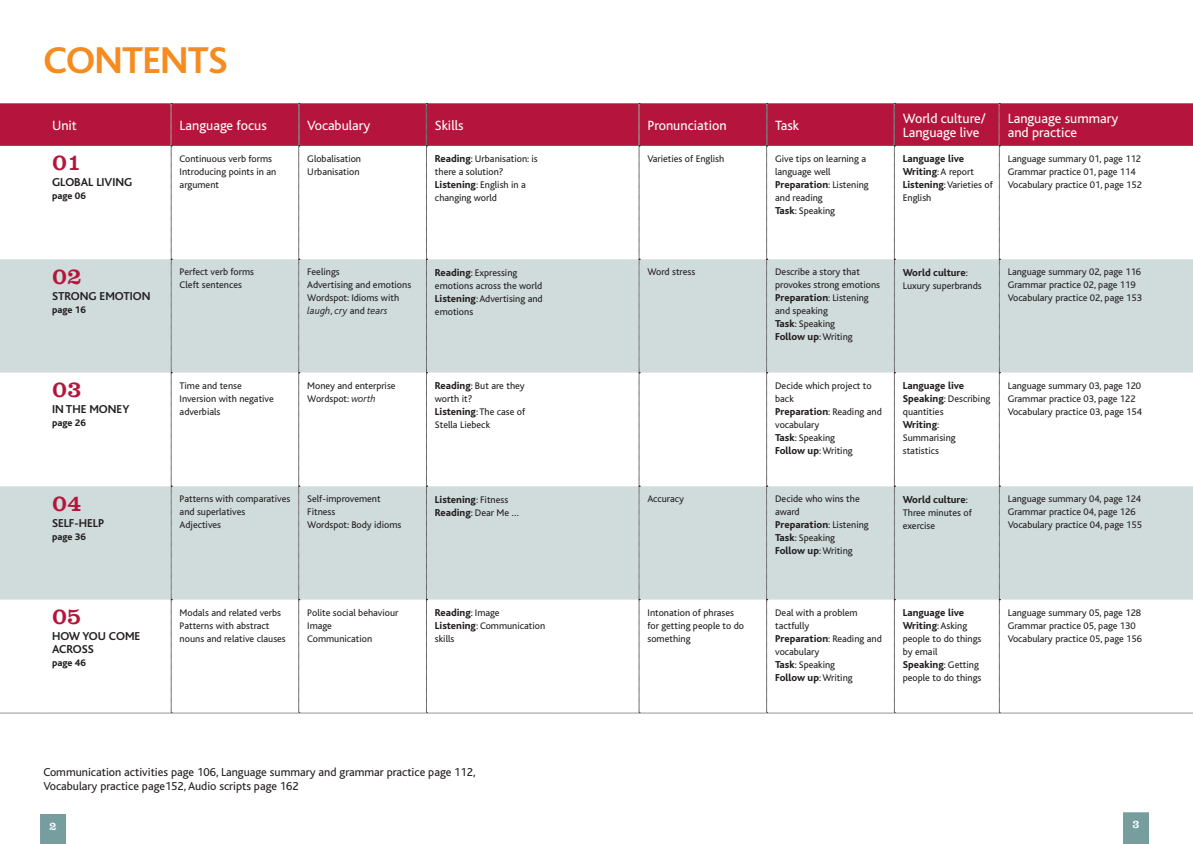
<style>
.page{position:relative;width:1193px;height:844px;background:#fff}
.page>*{position:absolute;margin:0;border:0;box-sizing:border-box;transform-origin:0 0}
.t1{font:700 39px "Bliss";letter-spacing:-.02em;color:#f68b1f}
.t2{font:500 24px "Clarendon Com";letter-spacing:-.01em;color:#b5153c}
.t3{font:14px/14px "Bliss";color:#fff}
.t4{font:12px/14px "Bliss";color:#231f20}
.t5{font:700 12px/13px "Bliss";color:#231f20}
.t6{font:500 12px "Clarendon Com";color:#fff}
.t7{font:800 10.5px/13px "Bliss";color:#231f20}
.t8{font:italic 300 10.5px "Bliss";color:#231f20}
.t9{font:10px/13px "Bliss";color:#231f20}
.t10{font:800 10px "Bliss";color:#231f20}
.s1{font-weight:800;font-size:10.5px}
.s2{font-weight:400;font-size:10px}
.s3{font-weight:400;font-style:normal;font-size:10px}
.s4{font-weight:300;font-style:italic;font-size:10.5px}
</style>
<div class="page">
<div style="left:0;top:103px;width:1192px;height:43px;background:#b5153c"></div>
<div style="left:0;top:259px;width:1192px;height:340px;background:#d0dbdc"></div>
<svg style="left:0;top:373px;width:1192px;height:113px"></svg>
<svg style="left:171px;top:103px;width:1px;height:609px"></svg>
<svg style="left:298px;top:103px;width:2px;height:609px"></svg>
<svg style="left:426px;top:103px;width:1px;height:609px"></svg>
<svg style="left:638px;top:103px;width:2px;height:609px"></svg>
<svg style="left:766px;top:103px;width:1px;height:609px"></svg>
<svg style="left:893px;top:103px;width:2px;height:609px"></svg>
<svg style="left:998px;top:103px;width:2px;height:609px"></svg>
<hr style="left:0;top:712px;width:43px;height:1px;background:#939598">
<hr style="left:43px;top:712px;width:128px;height:1px;background:#939598">
<hr style="left:171px;top:712px;width:128px;height:1px;background:#939598">
<hr style="left:299px;top:712px;width:127px;height:1px;background:#939598">
<hr style="left:426px;top:712px;width:128px;height:1px;background:#939598">
<hr style="left:554px;top:712px;width:85px;height:1px;background:#939598">
<hr style="left:639px;top:712px;width:127px;height:1px;background:#939598">
<hr style="left:766px;top:712px;width:128px;height:1px;background:#939598">
<hr style="left:894px;top:712px;width:105px;height:1px;background:#939598">
<hr style="left:999px;top:712px;width:161px;height:1px;background:#939598">
<hr style="left:1160px;top:712px;width:32px;height:1px;background:#939598">
<svg style="left:1123px;top:812px;width:26px;height:32px"></svg>
<svg style="left:40px;top:814px;width:26px;height:30px"></svg>
<h1 class="t1" style="left:43px;top:40px;width:186px">CONTENTS</h1>
<h3 class="t3" style="left:52px;top:119px;width:26px">Unit</h3>
<h3 class="t3" style="left:180px;top:119px;width:89px">Language focus</h3>
<h3 class="t3" style="left:307px;top:119px;width:65px">Vocabulary</h3>
<h3 class="t3" style="left:435px;top:119px;width:30px">Skills</h3>
<h3 class="t3" style="left:647px;top:119px;width:80px">Pronunciation</h3>
<h3 class="t3" style="left:775px;top:119px;width:25px">Task</h3>
<h3 class="t3" style="left:902px;top:112px;width:84px">World culture/<br>Language live</h3>
<h3 class="t3" style="left:1007px;top:112px;width:112px">Language summary and practice</h3>
<h2 class="t2" style="left:52px;top:149px;width:31px">01</h2>
<p class="t5" style="left:52px;top:176px;width:82px">GLOBAL LIVING</p>
<p class="t10" style="left:52px;top:191px;width:35px">page 06</p>
<p class="t9" style="left:180px;top:152px;width:98px">Continuous verb forms<br>Introducing points in an argument</p>
<p class="t9" style="left:307px;top:152px;width:55px">Globalisation<br>Urbanisation</p>
<p class="t9" style="left:435px;top:153px;width:104px"><span class="s1">Reading</span>: Urbanisation: is there a solution?<br><span class="s1">Listening</span>: English in a changing world</p>
<p class="t9" style="left:647px;top:152px;width:78px">Varieties of English</p>
<p class="t9" style="left:775px;top:152px;width:92px">Give tips on learning a language well</p>
<p class="t7" style="left:902px;top:153px;width:63px">Language live</p>
<p class="t9" style="left:902px;top:166px;width:92px"><span class="s1">Writing</span>: A report<br><span class="s1">Listening</span>: Varieties of<br>English</p>
<p class="t9" style="left:1007px;top:152px;width:136px">Language summary 01, page 112<br>Grammar practice 01, page 114<br>Vocabulary practice 01, page 152</p>
<p class="t7" style="left:775px;top:178px;width:95px">Preparation<span class="s2">: Listening</span></p>
<p class="t9" style="left:775px;top:191px;width:61px">and reading<br><span class="s1">Task</span>: Speaking</p>
<h2 class="t2" style="left:52px;top:262px;width:31px">02</h2>
<p class="t5" style="left:52px;top:289px;width:100px">STRONG EMOTION</p>
<p class="t10" style="left:52px;top:304px;width:35px">page 16</p>
<h2 class="t2" style="left:52px;top:376px;width:31px">03</h2>
<p class="t5" style="left:52px;top:403px;width:79px">IN THE MONEY</p>
<p class="t10" style="left:52px;top:417px;width:35px">page 26</p>
<h2 class="t2" style="left:52px;top:489px;width:31px">04</h2>
<p class="t5" style="left:52px;top:516px;width:54px">SELF-HELP</p>
<p class="t10" style="left:52px;top:531px;width:35px">page 36</p>
<h2 class="t2" style="left:52px;top:602px;width:31px">05</h2>
<p class="t5" style="left:52px;top:629px;width:90px">HOW YOU COME<br>ACROSS</p>
<p class="t10" style="left:52px;top:657px;width:35px">page 46</p>
<p class="t9" style="left:180px;top:266px;width:76px">Perfect verb forms<br>Cleft sentences</p>
<p class="t9" style="left:307px;top:266px;width:105px">Feelings<br>Advertising and emotions<br>Wordspot: Idioms with</p>
<p class="t8" style="left:307px;top:305px;width:82px">laugh<span class="s3">,</span> cry <span class="s3">and</span> tears</p>
<p class="t9" style="left:435px;top:266px;width:109px"><span class="s1">Reading</span>: Expressing emotions across the world<br><span class="s1">Listening</span>: Advertising and emotions</p>
<p class="t9" style="left:647px;top:266px;width:49px">Word stress</p>
<p class="t9" style="left:775px;top:266px;width:106px">Describe a story that provokes strong emotions</p>
<p class="t7" style="left:775px;top:292px;width:95px">Preparation<span class="s2">: Listening</span></p>
<p class="t9" style="left:775px;top:305px;width:61px">and speaking<br><span class="s1">Task</span>: Speaking</p>
<p class="t7" style="left:775px;top:331px;width:79px">Follow up<span class="s2">: Writing</span></p>
<p class="t9" style="left:180px;top:379px;width:96px">Time and tense<br>Inversion with negative adverbials</p>
<p class="t9" style="left:307px;top:379px;width:90px">Money and enterprise<br>Wordspot: <span class="s4">worth</span></p>
<p class="t9" style="left:435px;top:379px;width:92px"><span class="s1">Reading</span>: But are they worth it?<br><span class="s1">Listening</span>: The case of<br>Stella Liebeck</p>
<p class="t9" style="left:775px;top:379px;width:98px">Decide which project to back</p>
<p class="t7" style="left:775px;top:405px;width:108px">Preparation<span class="s2">: Reading and</span></p>
<p class="t9" style="left:775px;top:418px;width:61px">vocabulary<br><span class="s1">Task</span>: Speaking</p>
<p class="t7" style="left:775px;top:444px;width:79px">Follow up<span class="s2">: Writing</span></p>
<p class="t9" style="left:180px;top:492px;width:112px">Patterns with comparatives and superlatives<br>Adjectives</p>
<p class="t9" style="left:307px;top:492px;width:95px">Self-improvement<br>Fitness<br>Wordspot: Body idioms</p>
<p class="t7" style="left:435px;top:493px;width:75px">Listening<span class="s2">: Fitness</span></p>
<p class="t9" style="left:435px;top:506px;width:85px"><span class="s1">Reading</span>: Dear Me …</p>
<p class="t9" style="left:180px;top:606px;width:108px">Modals and related verbs<br>Patterns with abstract nouns and relative clauses</p>
<p class="t9" style="left:307px;top:606px;width:93px">Polite social behaviour<br>Image<br>Communication</p>
<p class="t7" style="left:435px;top:606px;width:66px">Reading<span class="s2">: Image</span></p>
<p class="t9" style="left:435px;top:619px;width:112px"><span class="s1">Listening</span>: Communication skills</p>
<p class="t9" style="left:647px;top:492px;width:38px">Accuracy</p>
<p class="t9" style="left:775px;top:492px;width:86px">Decide who wins the award</p>
<p class="t7" style="left:775px;top:518px;width:95px">Preparation<span class="s2">: Listening</span></p>
<p class="t9" style="left:775px;top:531px;width:61px"><span class="s1">Task</span>: Speaking</p>
<p class="t7" style="left:775px;top:544px;width:79px">Follow up<span class="s2">: Writing</span></p>
<p class="t9" style="left:647px;top:606px;width:98px">Intonation of phrases for getting people to do something</p>
<p class="t9" style="left:775px;top:606px;width:84px">Deal with a problem tactfully</p>
<p class="t7" style="left:775px;top:632px;width:108px">Preparation<span class="s2">: Reading and</span></p>
<p class="t9" style="left:775px;top:645px;width:61px">vocabulary<br><span class="s1">Task</span>: Speaking</p>
<p class="t7" style="left:775px;top:671px;width:79px">Follow up<span class="s2">: Writing</span></p>
<p class="t7" style="left:902px;top:266px;width:66px">World culture<span class="s2">:</span></p>
<p class="t9" style="left:902px;top:279px;width:80px">Luxury superbrands</p>
<p class="t9" style="left:1007px;top:266px;width:136px">Language summary 02, page 116<br>Grammar practice 02, page 119<br>Vocabulary practice 02, page 153</p>
<p class="t7" style="left:902px;top:379px;width:63px">Language live</p>
<p class="t9" style="left:902px;top:392px;width:89px"><span class="s1">Speaking</span>: Describing quantities</p>
<p class="t7" style="left:902px;top:418px;width:38px">Writing<span class="s2">:</span></p>
<p class="t9" style="left:902px;top:431px;width:54px">Summarising statistics</p>
<p class="t7" style="left:902px;top:493px;width:66px">World culture<span class="s2">:</span></p>
<p class="t9" style="left:902px;top:506px;width:70px">Three minutes of exercise</p>
<p class="t9" style="left:1007px;top:379px;width:136px">Language summary 03, page 120<br>Grammar practice 03, page 122<br>Vocabulary practice 03, page 154</p>
<p class="t9" style="left:1007px;top:492px;width:136px">Language summary 04, page 124<br>Grammar practice 04, page 126<br>Vocabulary practice 04, page 155</p>
<p class="t7" style="left:902px;top:606px;width:66px">Language live<br>Writing<span class="s2">: Asking</span></p>
<p class="t9" style="left:902px;top:632px;width:80px">people to do things by email</p>
<p class="t7" style="left:902px;top:658px;width:78px">Speaking<span class="s2">: Getting</span></p>
<p class="t9" style="left:902px;top:671px;width:80px">people to do things</p>
<p class="t9" style="left:1007px;top:606px;width:136px">Language summary 05, page 128<br>Grammar practice 05, page 130<br>Vocabulary practice 05, page 156</p>
<p class="t4" style="left:43px;top:765px;width:434px">Communication activities page 106, Language summary and grammar practice page 112,<br>Vocabulary practice page152, Audio scripts page 162</p>
<p class="t6" style="left:49px;top:818px;width:9px">2</p>
<p class="t6" style="left:1131px;top:817px;width:9px">3</p>
</div>
